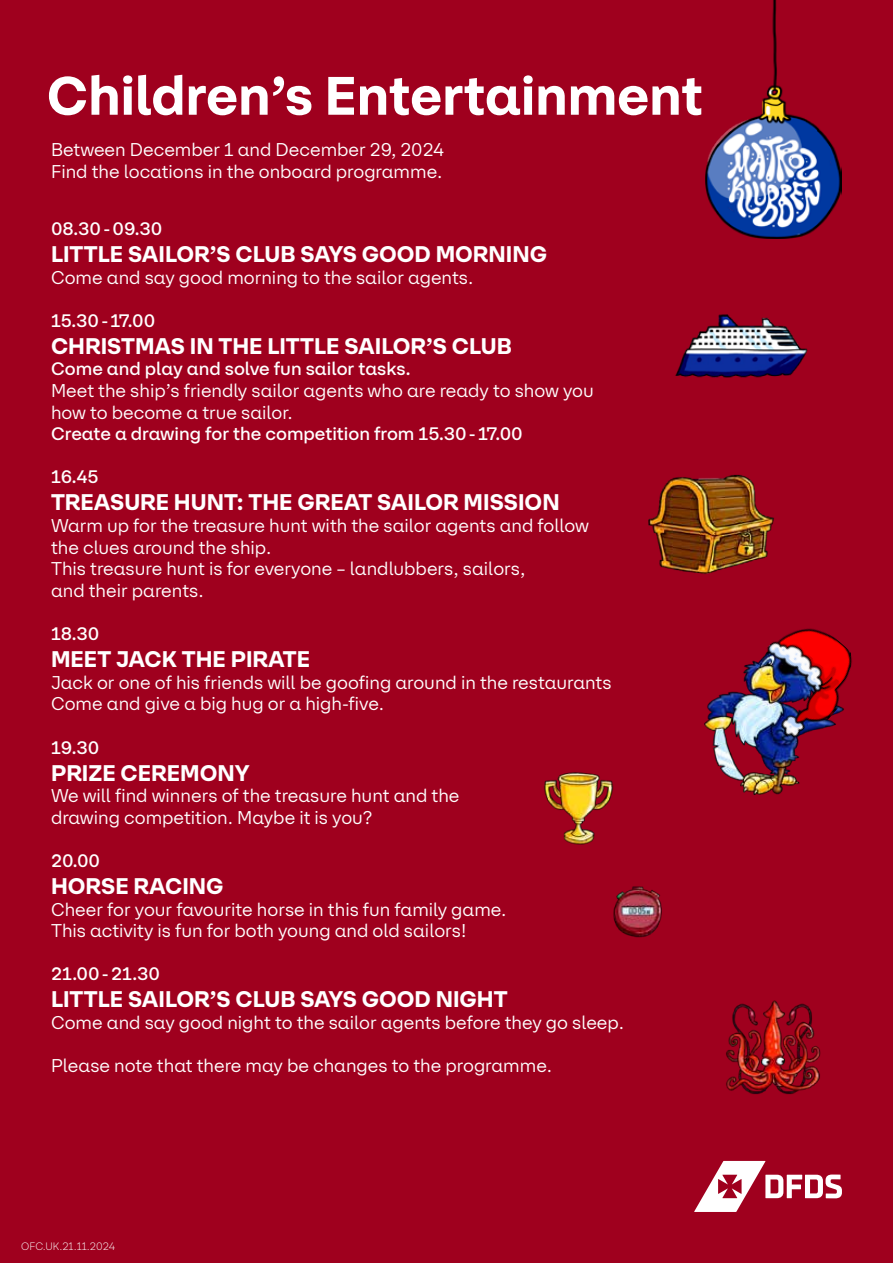
<style>
.page{position:relative;width:893px;height:1263px;background:#9f001e}
.page>*{position:absolute;margin:0;border:0;box-sizing:border-box;transform-origin:0 0}
.t1{font:700 54px "DFDS Sans";color:#fff}
.t2{font:700 22.5px "DFDS Sans";color:#fff}
.t3{font:18px/21.6px "DFDS Sans";color:#fff}
.t4{font:500 18px "DFDS Sans";color:#fff}
.t5{font:300 10.5px "DFDS Sans";color:#fff}
</style>
<div class="page">
<svg style="left:694px;top:1161px;width:148px;height:51px"></svg>
<img style="left:648px;top:474px;width:126px;height:100px">
<img style="left:726px;top:1000px;width:95px;height:95px">
<img style="left:613px;top:886px;width:49px;height:52px">
<img style="left:544px;top:772px;width:70px;height:73px">
<img style="left:675px;top:314px;width:133px;height:64px">
<img style="left:705px;top:0;width:136px;height:238px">
<img style="left:704px;top:691px;width:96px;height:104px">
<img style="left:732px;top:628px;width:120px;height:121px">
<h1 class="t1" style="left:47px;top:63px;width:657px">Children’s Entertainment</h1>
<p class="t3" style="left:51px;top:139px;width:395px">Between December 1 and December 29, 2024<br>Find the locations in the onboard programme.</p>
<p class="t4" style="left:51px;top:218px;width:113px">08.30 - 09.30</p>
<p class="t2" style="left:51px;top:241px;width:498px">LITTLE SAILOR’S CLUB SAYS GOOD MORNING</p>
<p class="t3" style="left:51px;top:266px;width:424px">Come and say good morning to the sailor agents.</p>
<p class="t4" style="left:51px;top:310px;width:106px">15.30 - 17.00</p>
<p class="t2" style="left:51px;top:332px;width:462px">CHRISTMAS IN THE LITTLE SAILOR’S CLUB</p>
<p class="t4" style="left:51px;top:358px;width:361px">Come and play and solve fun sailor tasks.</p>
<p class="t3" style="left:51px;top:379px;width:544px">Meet the ship’s friendly sailor agents who are ready to show you how to become a true sailor.</p>
<p class="t4" style="left:51px;top:423px;width:473px">Create a drawing for the competition from 15.30 - 17.00</p>
<p class="t4" style="left:51px;top:466px;width:49px">16.45</p>
<p class="t2" style="left:51px;top:489px;width:510px">TREASURE HUNT: THE GREAT SAILOR MISSION</p>
<p class="t3" style="left:51px;top:514px;width:539px">Warm up for the treasure hunt with the sailor agents and follow the clues around the ship.<br>This treasure hunt is for everyone – landlubbers, sailors,<br>and their parents.</p>
<p class="t4" style="left:51px;top:623px;width:50px">18.30</p>
<p class="t2" style="left:51px;top:646px;width:261px">MEET JACK THE PIRATE</p>
<p class="t3" style="left:51px;top:671px;width:562px">Jack or one of his friends will be goofing around in the restaurants<br>Come and give a big hug or a high-five.</p>
<p class="t4" style="left:51px;top:736px;width:50px">19.30</p>
<p class="t2" style="left:51px;top:759px;width:200px">PRIZE CEREMONY</p>
<p class="t3" style="left:51px;top:784px;width:410px">We will find winners of the treasure hunt and the drawing competition. Maybe it is you?</p>
<p class="t4" style="left:51px;top:850px;width:51px">20.00</p>
<p class="t2" style="left:51px;top:872px;width:174px">HORSE RACING</p>
<p class="t3" style="left:51px;top:898px;width:457px">Cheer for your favourite horse in this fun family game.<br>This activity is fun for both young and old sailors!</p>
<p class="t4" style="left:51px;top:963px;width:110px">21.00 - 21.30</p>
<p class="t2" style="left:51px;top:986px;width:458px">LITTLE SAILOR’S CLUB SAYS GOOD NIGHT</p>
<p class="t3" style="left:51px;top:1011px;width:575px">Come and say good night to the sailor agents before they go sleep.</p>
<p class="t3" style="left:51px;top:1054px;width:503px">Please note that there may be changes to the programme.</p>
<p class="t5" style="left:21px;top:1240px;width:95px">OFC.UK.21.11.2024</p>
</div>
